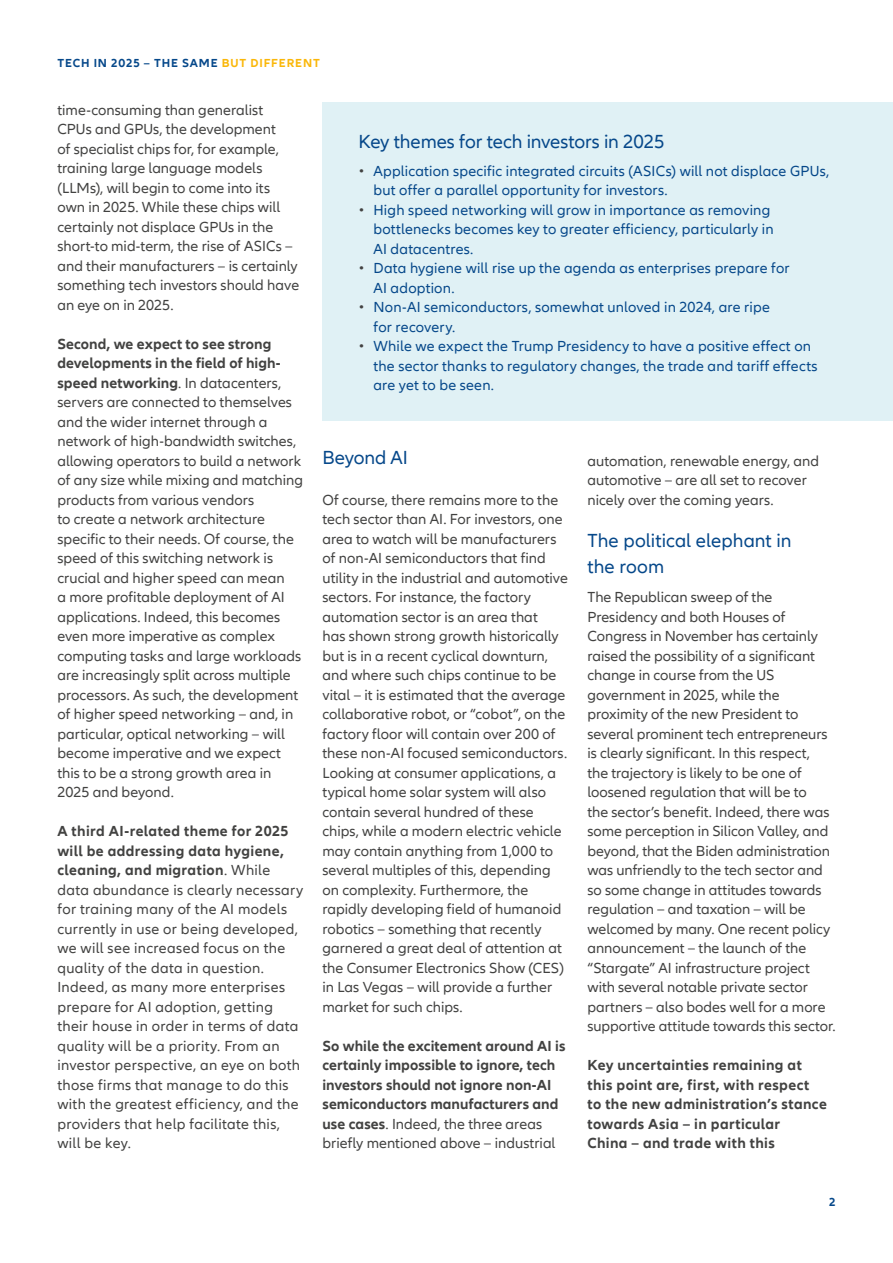
<style>
.page{position:relative;width:893px;height:1263px;background:#fff}
.page>*{position:absolute;margin:0;border:0;box-sizing:border-box;transform-origin:0 0}
.t1{font:19.5px/25.3px "Allianz Neo";color:#06488a}
.t2{font:15px/19.5px "Allianz Neo";color:#424241}
.t3{font:15px/19.5px "Allianz Neo";letter-spacing:.015em;color:#06488a}
.t4{font:15px/19.5px "Allianz Neo";letter-spacing:.025em;color:#424241}
.t5{font:700 15px/19.5px "Allianz Neo";letter-spacing:.02em;color:#424241}
.t6{font:700 12px "Allianz Neo";letter-spacing:.07em;color:#06488a}
.s1{color:#fab709}
.s2{font-weight:700}
.s3{color:#424241}
.s4{font-weight:400}
</style>
<div class="page">
<div style="left:322px;top:102px;width:571px;height:319px;background:#e0f1f5"></div>
<p class="t6" style="left:57px;top:56px;width:264px">TECH IN 2025 – THE SAME <span class="s1">BUT DIFFERENT</span></p>
<p class="t2" style="left:57px;top:100px;width:243px">time-consuming than generalist CPUs and GPUs, the development<br>of specialist chips for, for example, training large language models (LLMs), will begin to come into its own in 2025. While these chips will certainly not displace GPUs in the short-to mid-term, the rise of ASICs – and their manufacturers – is certainly something tech investors should have an eye on in 2025.</p>
<p class="t2" style="left:57px;top:334px;width:247px"><span class="s2">Second, we expect to see strong developments in the field of high&shy;speed networking</span>. In datacenters, servers are connected to themselves and the wider internet through a network of high-bandwidth switches, allowing operators to build a network of any size while mixing and matching products from various vendors<br>to create a network architecture specific to their needs. Of course, the speed of this switching network is crucial and higher speed can mean<br>a more profitable deployment of AI applications. Indeed, this becomes even more imperative as complex computing tasks and large workloads are increasingly split across multiple processors. As such, the development of higher speed networking – and, in particular, optical networking – will become imperative and we expect this to be a strong growth area in 2025 and beyond.</p>
<p class="t4" style="left:57px;top:822px;width:247px"><span class="s2">A third AI-related theme for 2025 will be addressing data hygiene, cleaning, and migration</span>. While data abundance is clearly necessary for training many of the AI models currently in use or being developed, we will see increased focus on the quality of the data in question.<br>Indeed, as many more enterprises prepare for AI adoption, getting their house in order in terms of data quality will be a priority. From an investor perspective, an eye on both those firms that manage to do this with the greatest efficiency, and the providers that help facilitate this, will be key.</p>
<h1 class="t1" style="left:359px;top:129px;width:307px">Key themes for tech investors in 2025</h1>
<p class="t3" style="left:373px;top:161px;width:457px;text-indent:-15px"><span class="s3">•</span> Application specific integrated circuits (ASICs) will not displace GPUs, but offer a parallel opportunity for investors.</p>
<p class="t3" style="left:373px;top:200px;width:402px;text-indent:-15px"><span class="s3">•</span> High speed networking will grow in importance as removing bottlenecks becomes key to greater efficiency, particularly in<br>AI datacentres.</p>
<p class="t3" style="left:373px;top:259px;width:418px;text-indent:-15px"><span class="s3">•</span> Data hygiene will rise up the agenda as enterprises prepare for<br>AI adoption.</p>
<p class="t3" style="left:373px;top:298px;width:398px;text-indent:-15px"><span class="s3">•</span> Non-AI semiconductors, somewhat unloved in 2024, are ripe for recovery.</p>
<p class="t3" style="left:373px;top:337px;width:446px;text-indent:-15px"><span class="s3">•</span> While we expect the Trump Presidency to have a positive effect on the sector thanks to regulatory changes, the trade and tariff effects are yet to be seen.</p>
<h1 class="t1" style="left:322px;top:445px;width:87px">Beyond AI</h1>
<p class="t2" style="left:322px;top:490px;width:247px">Of course, there remains more to the tech sector than AI. For investors, one area to watch will be manufacturers of non-AI semiconductors that find utility in the industrial and automotive sectors. For instance, the factory automation sector is an area that<br>has shown strong growth historically but is in a recent cyclical downturn, and where such chips continue to be vital – it is estimated that the average collaborative robot, or “cobot”, on the factory floor will contain over 200 of these non-AI focused semiconductors.<br>Looking at consumer applications, a typical home solar system will also contain several hundred of these chips, while a modern electric vehicle may contain anything from 1,000 to several multiples of this, depending on complexity. Furthermore, the rapidly developing field of humanoid robotics – something that recently garnered a great deal of attention at the Consumer Electronics Show (CES) in Las Vegas – will provide a further market for such chips.</p>
<p class="t5" style="left:322px;top:1036px;width:244px">So while the excitement around AI is certainly impossible to ignore, tech investors should not ignore non-AI semiconductors manufacturers and use cases<span class="s4">. Indeed, the three areas briefly mentioned above – industrial</span></p>
<p class="t2" style="left:587px;top:451px;width:233px">automation, renewable energy, and automotive – are all set to recover nicely over the coming years.</p>
<h1 class="t1" style="left:587px;top:529px;width:206px">The political elephant in the room</h1>
<p class="t2" style="left:587px;top:588px;width:250px">The Republican sweep of the Presidency and both Houses of Congress in November has certainly raised the possibility of a significant change in course from the US government in 2025, while the proximity of the new President to several prominent tech entrepreneurs is clearly significant. In this respect,<br>the trajectory is likely to be one of loosened regulation that will be to<br>the sector’s benefit. Indeed, there was some perception in Silicon Valley, and beyond, that the Biden administration was unfriendly to the tech sector and so some change in attitudes towards regulation – and taxation – will be welcomed by many. One recent policy announcement – the launch of the “Stargate” AI infrastructure project with several notable private sector partners – also bodes well for a more supportive attitude towards this sector.</p>
<p class="t5" style="left:587px;top:1056px;width:241px">Key uncertainties remaining at this point are, first, with respect<br>to the new administration’s stance towards Asia – in particular<br>China – and trade with this</p>
<p class="t6" style="left:829px;top:1194px;width:8px">2</p>
</div>
